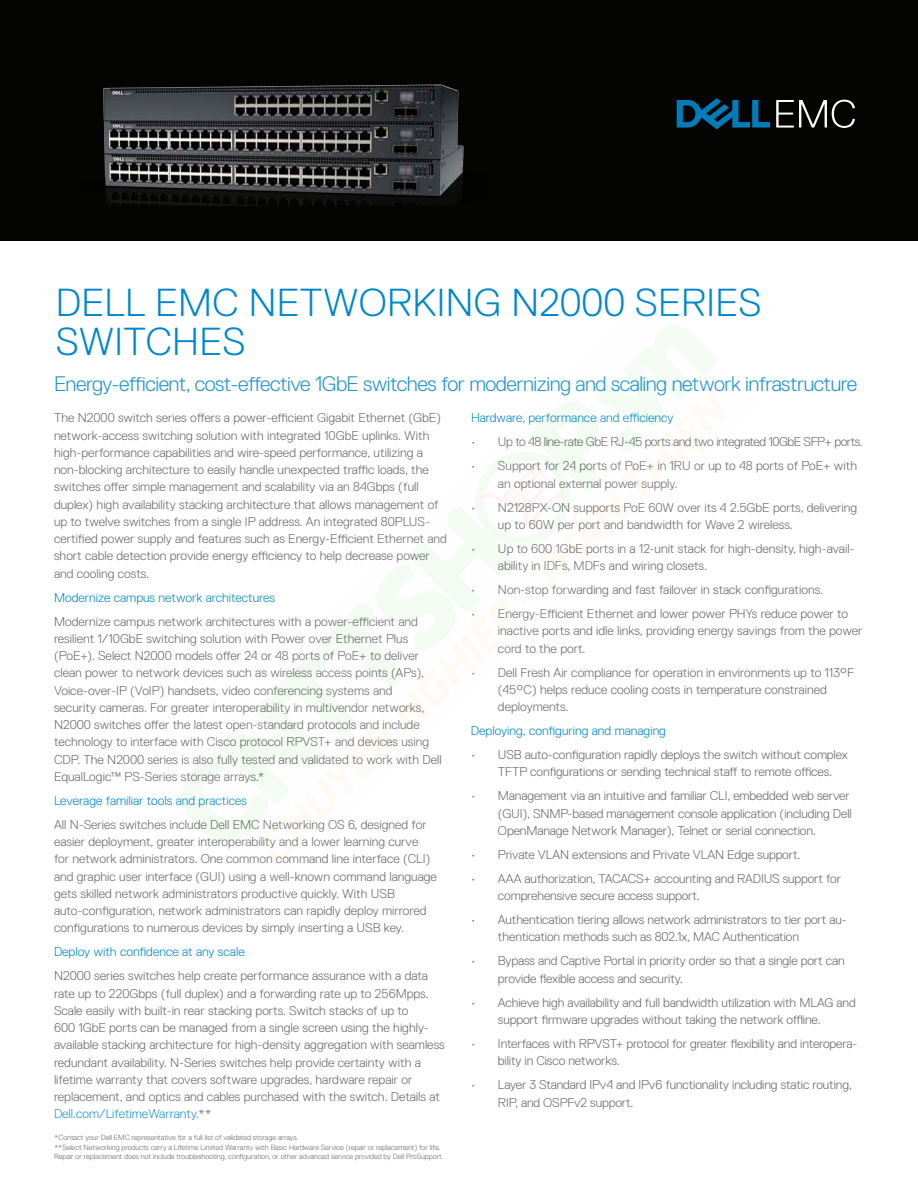
<style>
.page{position:relative;width:918px;height:1188px;background:#fff}
.page>*{position:absolute;margin:0;border:0;box-sizing:border-box;transform-origin:0 0}
.Document_Headline{font:300 39px/39px "Dell Replica";letter-spacing:.01em;color:#0087cb}
.Document_Headline-2{font:300 21px "Dell Replica";letter-spacing:-.025em;color:#1f92d1}
.Matrix_body{font:300 12.75px/17.2px "Dell Replica";color:#69696c}
.Matrix_body-2{font:300 12.75px "Dell Replica";color:#0087cb}
.Matrix_body-3{font:300 12.75px "Dell Replica";letter-spacing:-.035em;color:#69696c}
.Matrix_body-4{font:300 7.5px/9.8px "Dell Replica";letter-spacing:-.005em;color:#69696c}
.s1{color:#1f92d1}
</style>
<div class="page">
<div style="left:0;top:0;width:918px;height:240px;background:#040503"></div>
<svg style="left:776px;top:100px;width:79px;height:28px"></svg>
<svg style="left:677px;top:98px;width:93px;height:31px"></svg>
<img style="left:103px;top:84px;width:361px;height:121px">
<p class="Document_Headline" style="left:56px;top:283px;width:707px">DELL EMC NETWORKING N2000 SERIES<br>SWITCHES</p>
<p class="Document_Headline-2" style="left:54px;top:372px;width:805px">Energy-efficient, cost-effective 1GbE switches for modernizing and scaling network infrastructure</p>
<p class="Matrix_body" style="left:54px;top:409px;width:394px">The N2000 switch series offers a power-efficient Gigabit Ethernet (GbE) network-access switching solution with integrated 10GbE uplinks. With high-performance capabilities and wire-speed performance, utilizing a non-blocking architecture to easily handle unexpected traffic loads, the switches offer simple management and scalability via an 84Gbps (full duplex) high availability stacking architecture that allows management of up to twelve switches from a single IP address. An integrated 80PLUS&shy;certified power supply and features such as Energy-Efficient Ethernet and short cable detection provide energy efficiency to help decrease power and cooling costs.</p>
<p class="Matrix_body-2" style="left:54px;top:590px;width:223px">Modernize campus network architectures</p>
<p class="Matrix_body" style="left:54px;top:613px;width:389px">Modernize campus network architectures with a power-efficient and resilient 1/10GbE switching solution with Power over Ethernet Plus (PoE+). Select N2000 models offer 24 or 48 ports of PoE+ to deliver clean power to network devices such as wireless access points (APs), Voice-over-IP (VoIP) handsets, video conferencing systems and<br>security cameras. For greater interoperability in multivendor networks, N2000 switches offer the latest open-standard protocols and include technology to interface with Cisco protocol RPVST+ and devices using CDP. The N2000 series is also fully tested and validated to work with Dell EqualLogic™ PS-Series storage arrays.*</p>
<p class="Matrix_body-2" style="left:54px;top:793px;width:195px">Leverage familiar tools and practices</p>
<p class="Matrix_body" style="left:54px;top:816px;width:385px">All N-Series switches include Dell EMC Networking OS 6, designed for easier deployment, greater interoperability and a lower learning curve<br>for network administrators. One common command line interface (CLI) and graphic user interface (GUI) using a well-known command language gets skilled network administrators productive quickly. With USB auto-configuration, network administrators can rapidly deploy mirrored configurations to numerous devices by simply inserting a USB key.</p>
<p class="Matrix_body-2" style="left:54px;top:945px;width:192px">Deploy with confidence at any scale</p>
<p class="Matrix_body" style="left:54px;top:967px;width:392px">N2000 series switches help create performance assurance with a data rate up to 220Gbps (full duplex) and a forwarding rate up to 256Mpps.<br>Scale easily with built-in rear stacking ports. Switch stacks of up to<br>600 1GbE ports can be managed from a single screen using the highly&shy;available stacking architecture for high-density aggregation with seamless redundant availability. N-Series switches help provide certainty with a lifetime warranty that covers software upgrades, hardware repair or replacement, and optics and cables purchased with the switch. Details at <span class="s1">Dell.com/LifetimeWarranty</span>.**</p>
<p class="Matrix_body-4" style="left:54px;top:1132px;width:391px">*Contact your Dell EMC representative for a full list of validated storage arrays.<br>**Select Networking products carry a Lifetime Limited Warranty with Basic Hardware Service (repair or replacement) for life.<br>Repair or replacement does not include troubleshooting, configuration, or other advanced service provided by Dell ProSupport.</p>
<p class="Matrix_body-2" style="left:471px;top:411px;width:204px">Hardware, performance and efficiency</p>
<p class="Matrix_body-3" style="left:471px;top:435px;width:393px">• Up to 48 line-rate GbE RJ-45 ports and two integrated 10GbE SFP+ ports.</p>
<p class="Matrix_body" style="left:498px;top:457px;width:361px;text-indent:-27px">• Support for 24 ports of PoE+ in 1RU or up to 48 ports of PoE+ with an optional external power supply.</p>
<p class="Matrix_body" style="left:498px;top:499px;width:361px;text-indent:-27px">• N2128PX-ON supports PoE 60W over its 4 2.5GbE ports, delivering up to 60W per port and bandwidth for Wave 2 wireless.</p>
<p class="Matrix_body" style="left:498px;top:540px;width:358px;text-indent:-27px">• Up to 600 1GbE ports in a 12-unit stack for high-density, high-avail&shy;ability in IDFs, MDFs and wiring closets.</p>
<p class="Matrix_body" style="left:471px;top:581px;width:354px">• Non-stop forwarding and fast failover in stack configurations.</p>
<p class="Matrix_body" style="left:498px;top:605px;width:366px;text-indent:-27px">• Energy-Efficient Ethernet and lower power PHYs reduce power to inactive ports and idle links, providing energy savings from the power cord to the port.</p>
<p class="Matrix_body" style="left:498px;top:664px;width:358px;text-indent:-27px">• Dell Fresh Air compliance for operation in environments up to 113°F (45°C) helps reduce cooling costs in temperature constrained deployments.</p>
<p class="Matrix_body-2" style="left:471px;top:724px;width:197px">Deploying, configuring and managing</p>
<p class="Matrix_body" style="left:498px;top:746px;width:351px;text-indent:-27px">• USB auto-configuration rapidly deploys the switch without complex<br>TFTP configurations or sending technical staff to remote offices.</p>
<p class="Matrix_body" style="left:498px;top:787px;width:355px;text-indent:-27px">• Management via an intuitive and familiar CLI, embedded web server (GUI), SNMP-based management console application (including Dell<br>OpenManage Network Manager), Telnet or serial connection.</p>
<p class="Matrix_body" style="left:471px;top:846px;width:331px">• Private VLAN extensions and Private VLAN Edge support.</p>
<p class="Matrix_body" style="left:498px;top:870px;width:345px;text-indent:-27px">• AAA authorization, TACACS+ accounting and RADIUS support for comprehensive secure access support.</p>
<p class="Matrix_body" style="left:498px;top:911px;width:350px;text-indent:-27px">• Authentication tiering allows network administrators to tier port au&shy;thentication methods such as 802.1x, MAC Authentication</p>
<p class="Matrix_body" style="left:498px;top:952px;width:348px;text-indent:-27px">• Bypass and Captive Portal in priority order so that a single port can provide flexible access and security.</p>
<p class="Matrix_body" style="left:498px;top:994px;width:359px;text-indent:-27px">• Achieve high availability and full bandwidth utilization with MLAG and support firmware upgrades without taking the network offline.</p>
<p class="Matrix_body" style="left:498px;top:1035px;width:361px;text-indent:-27px">• Interfaces with RPVST+ protocol for greater flexibility and interopera&shy;bility in Cisco networks.</p>
<p class="Matrix_body" style="left:498px;top:1076px;width:356px;line-height:18px;text-indent:-27px">• Layer 3 Standard IPv4 and IPv6 functionality including static routing,<br>RIP, and OSPFv2 support.</p>
</div>
